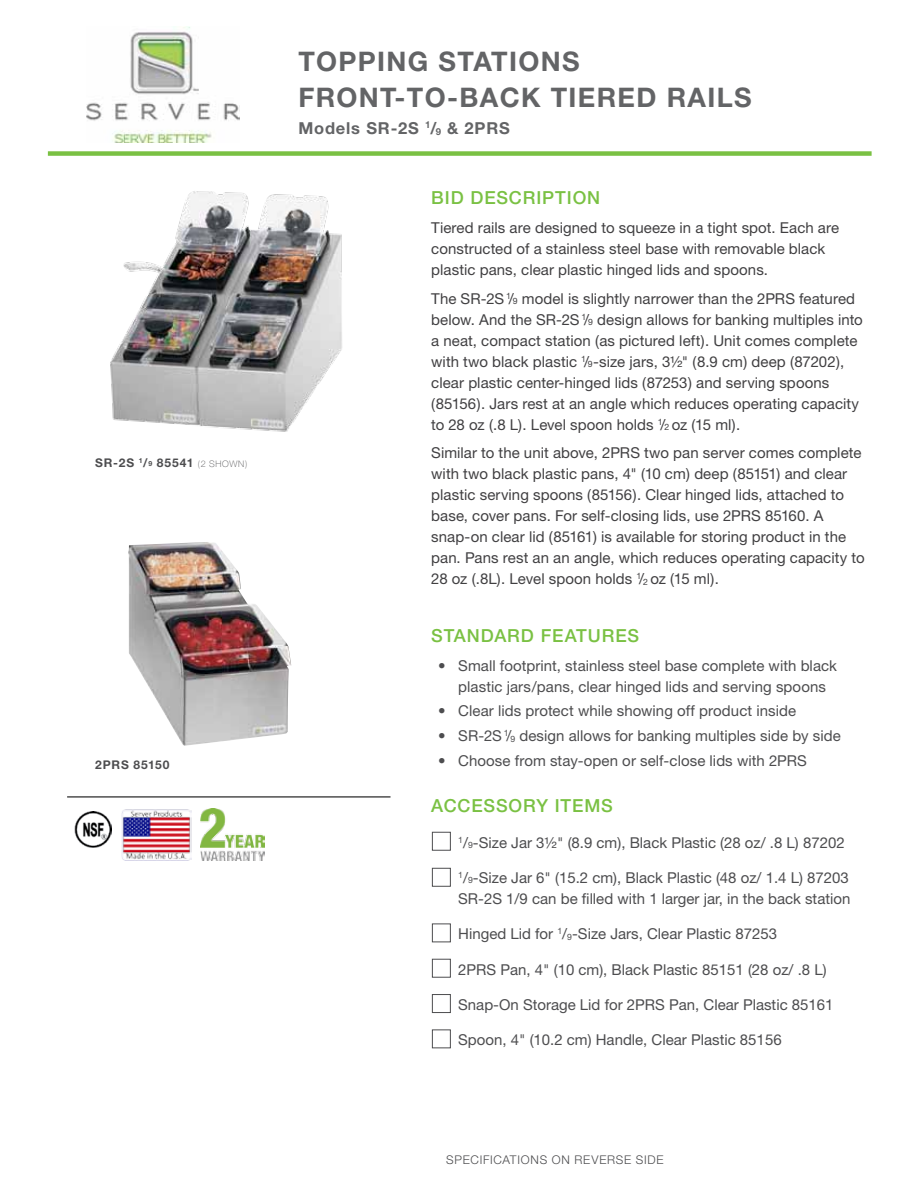
<style>
.page{position:relative;width:918px;height:1188px;background:#fff}
.page>*{position:absolute;margin:0;border:0;box-sizing:border-box;transform-origin:0 0}
.t1{font:700 27px/36px "Helvetica Neue";letter-spacing:.05em;color:#636466}
.t2{font:500 18px "Helvetica Neue";letter-spacing:.05em;color:#7ac143}
.t3{font:700 16.5px "Helvetica Neue";letter-spacing:.05em;color:#636466}
.t4{font:15px/21px "Helvetica Neue";letter-spacing:.005em;color:#414042}
.t5{font:15px/21px "Helvetica Neue";color:#4d4d4f}
.t6{font:700 12px "Helvetica Neue";letter-spacing:.08em;color:#4d4d4f}
.t7{font:300 12px "Helvetica Neue";letter-spacing:.06em;color:#4d4d4f}
.s1{font-size:7.05px}
.s2{font-weight:100;font-size:9px}
.s3{font-size:9.6px}
.s4{font-size:8.7px}
</style>
<div class="page">
<div style="left:48px;top:151px;width:824px;height:5px;background:#7ac143"></div>
<img style="left:87px;top:27px;width:152px;height:116px">
<div style="left:432px;top:832px;width:19px;height:19px;border:1px solid #4d4d4f"></div>
<div style="left:432px;top:924px;width:19px;height:18px;border:1px solid #4d4d4f"></div>
<div style="left:432px;top:959px;width:19px;height:19px;border:1px solid #4d4d4f"></div>
<div style="left:432px;top:994px;width:19px;height:19px;border:1px solid #4d4d4f"></div>
<div style="left:432px;top:1029px;width:19px;height:19px;border:1px solid #4d4d4f"></div>
<img style="left:74px;top:811px;width:38px;height:37px">
<img style="left:122px;top:809px;width:70px;height:51px">
<img style="left:201px;top:808px;width:63px;height:52px">
<hr style="left:67px;top:796px;width:324px;height:2px;background:#000">
<img style="left:110px;top:191px;width:232px;height:241px">
<div style="left:432px;top:868px;width:19px;height:19px;border:1px solid #4d4d4f"></div>
<img style="left:128px;top:542px;width:163px;height:204px">
<p class="t6" style="left:95px;top:455px;width:154px">SR-2S <sup>1</sup>/<span class="s1">9</span> 85541 <span class="s2">(2 SHOWN)</span></p>
<p class="t6" style="left:95px;top:757px;width:76px">2PRS 85150</p>
<h1 class="t1" style="left:298px;top:43px;width:455px">TOPPING STATIONS<br>FRONT-TO-BACK TIERED RAILS</h1>
<p class="t3" style="left:298px;top:118px;width:213px">Models SR-2S <sup>1</sup>/<span class="s3">9</span> &amp; 2PRS</p>
<p class="t2" style="left:431px;top:187px;width:171px">BID DESCRIPTION</p>
<p class="t4" style="left:431px;top:217px;width:410px">Tiered rails are designed to squeeze in a tight spot. Each are constructed of a stainless steel base with removable black plastic pans, clear plastic hinged lids and spoons.</p>
<p class="t4" style="left:431px;top:288px;width:433px">The SR-2S <sup>1</sup>/<span class="s4">9</span> model is slightly narrower than the 2PRS featured below. And the SR-2S <sup>1</sup>/<span class="s4">9</span> design allows for banking multiples into a neat, compact station (as pictured left). Unit comes complete with two black plastic <sup>1</sup>/<span class="s4">9</span>-size jars, 3½" (8.9 cm) deep (87202), clear plastic center-hinged lids (87253) and serving spoons (85156). Jars rest at an angle which reduces operating capacity to 28 oz (.8 L). Level spoon holds <sup>1</sup>/<span class="s4">2</span> oz (15 ml).</p>
<p class="t4" style="left:431px;top:442px;width:435px">Similar to the unit above, 2PRS two pan server comes complete with two black plastic pans, 4" (10 cm) deep (85151) and clear plastic serving spoons (85156). Clear hinged lids, attached to base, cover pans. For self-closing lids, use 2PRS 85160. A snap-on clear lid (85161) is available for storing product in the pan. Pans rest an an angle, which reduces operating capacity to 28 oz (.8L). Level spoon holds <sup>1</sup>/<span class="s4">2</span> oz (15 ml).</p>
<p class="t2" style="left:431px;top:625px;width:209px">STANDARD FEATURES</p>
<p class="t5" style="left:458px;top:654px;width:380px;text-indent:-20px">• Small footprint, stainless steel base complete with black plastic jars/pans, clear hinged lids and serving spoons</p>
<p class="t5" style="left:438px;top:700px;width:360px">• Clear lids protect while showing off product inside</p>
<p class="t5" style="left:438px;top:725px;width:404px">• SR-2S <sup>1</sup>/<span class="s4">9</span> design allows for banking multiples side by side</p>
<p class="t5" style="left:438px;top:750px;width:370px">• Choose from stay-open or self-close lids with 2PRS</p>
<p class="t2" style="left:431px;top:795px;width:183px">ACCESSORY ITEMS</p>
<p class="t5" style="left:458px;top:832px;width:388px"><sup>1</sup>/<span class="s4">9</span>-Size Jar 3½" (8.9 cm), Black Plastic (28 oz/ .8 L) 87202</p>
<p class="t5" style="left:458px;top:867px;width:394px"><sup>1</sup>/<span class="s4">9</span>-Size Jar 6" (15.2 cm), Black Plastic (48 oz/ 1.4 L) 87203<br>SR-2S 1/9 can be filled with 1 larger jar, in the back station</p>
<p class="t5" style="left:458px;top:923px;width:320px">Hinged Lid for <sup>1</sup>/<span class="s4">9</span>-Size Jars, Clear Plastic 87253</p>
<p class="t5" style="left:458px;top:958px;width:370px">2PRS Pan, 4" (10 cm), Black Plastic 85151 (28 oz/ .8 L)</p>
<p class="t5" style="left:458px;top:994px;width:377px">Snap-On Storage Lid for 2PRS Pan, Clear Plastic 85161</p>
<p class="t5" style="left:458px;top:1029px;width:325px">Spoon, 4" (10.2 cm) Handle, Clear Plastic 85156</p>
<p class="t7" style="left:446px;top:1153px;width:219px">SPECIFICATIONS ON REVERSE SIDE</p>
</div>
